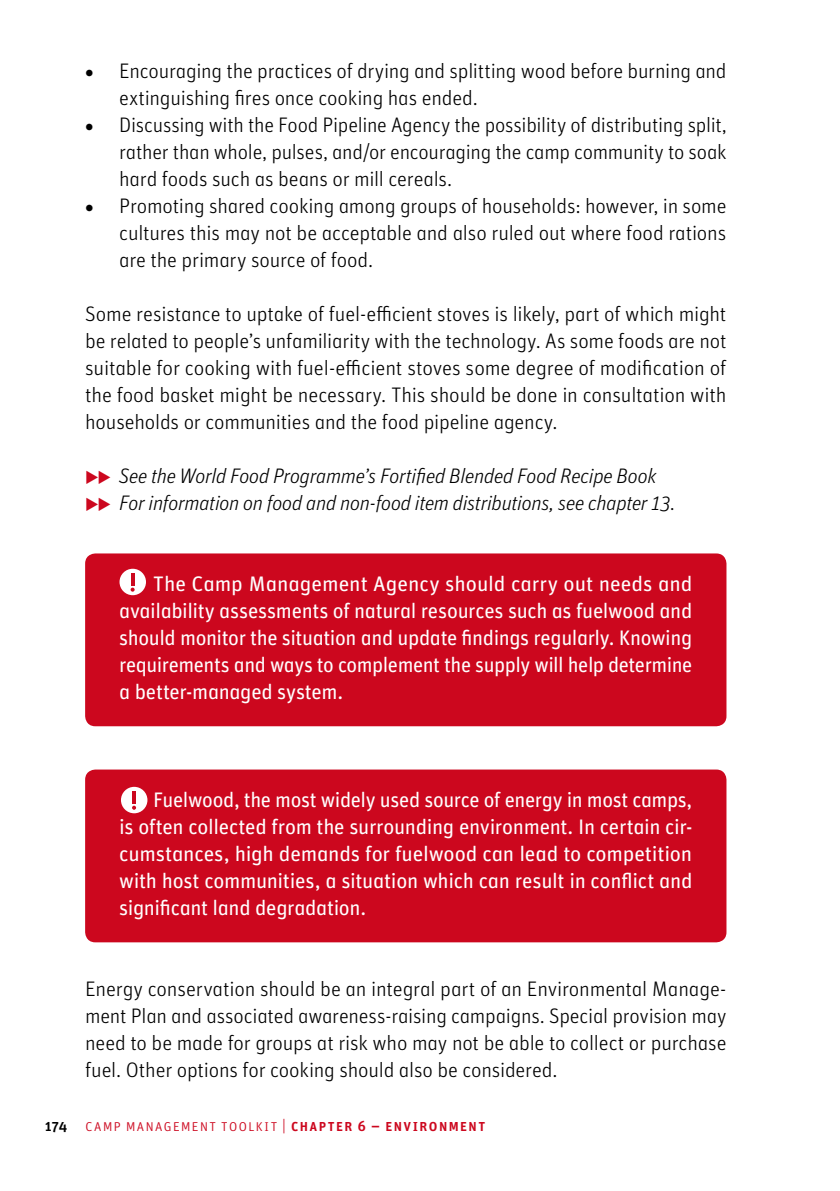
<style>
.page{position:relative;width:840px;height:1191px;background:#fff}
.page>*{position:absolute;margin:0;border:0;box-sizing:border-box;transform-origin:0 0}
.t1{font:21px/27px "Unit Light Alternate";letter-spacing:-.01em;color:#000;text-align:justify}
.t2{font:21px/27px "Unit Regular Alternate";letter-spacing:-.02em;color:#fff;text-align:justify}
.t3{font:italic 21px "Unit Light Alternate";letter-spacing:-.015em;color:#000}
.t4{font:16px "Unit Light SC";letter-spacing:.05em;color:#cc071e}
.s1{font-family:"Unit";font-weight:700}
.s2{color:#cc071e}
.s3{font-family:"Unit Medium SC";color:#000}
.s4{font-family:"Unit Medium SC"}
</style>
<div class="page">
<div style="left:85px;top:769px;width:641px;height:173px;background:#cc071e;border-radius:10px"></div>
<div style="left:85px;top:553px;width:641px;height:173px;background:#cc071e;border-radius:10px"></div>
<div style="left:119px;top:569px;width:27px;height:26px;background:#fff;border-radius:50%"></div>
<svg style="left:130px;top:573px;width:5px;height:18px"></svg>
<div style="left:121px;top:787px;width:26px;height:26px;background:#fff;border-radius:50%"></div>
<hr style="left:132px;top:791px;width:4px;height:12px;background:#cc071e">
<svg style="left:132px;top:805px;width:4px;height:4px"></svg>
<p class="t1" style="left:119px;top:57px;width:608px;text-indent:-34px"><span class="s1">•</span> Encouraging the practices of drying and splitting wood before burning and extinguishing fires once cooking has ended.</p>
<p class="t1" style="left:119px;top:111px;width:609px;text-indent:-34px"><span class="s1">•</span> Discussing with the Food Pipeline Agency the possibility of distributing split, rather than whole, pulses, and/or encouraging the camp community to soak hard foods such as beans or mill cereals.</p>
<p class="t1" style="left:119px;top:192px;width:608px;text-indent:-34px"><span class="s1">•</span> Promoting shared cooking among groups of households: however, in some cultures this may not be acceptable and also ruled out where food rations are the primary source of food.</p>
<p class="t1" style="left:85px;top:300px;width:642px">Some resistance to uptake of fuel-efficient stoves is likely, part of which might be related to people’s unfamiliarity with the technology. As some foods are not suitable for cooking with fuel-efficient stoves some degree of modification of the food basket might be necessary. This should be done in consultation with households or communities and the food pipeline agency.</p>
<p class="t3" style="left:85px;top:463px;width:572px"><span class="s2">◆◆</span> See the World Food Programme’s Fortified Blended Food Recipe Book</p>
<p class="t3" style="left:85px;top:490px;width:591px"><span class="s2">◆◆</span> For information on food and non-food item distributions, see chapter 13.</p>
<p class="t2" style="left:119px;top:570px;width:574px;text-indent:34px">The Camp Management Agency should carry out needs and availability assessments of natural resources such as fuelwood and should monitor the situation and update findings regularly. Knowing requirements and ways to complement the supply will help determine a better-managed system.</p>
<p class="t2" style="left:119px;top:786px;width:574px;text-indent:34px">Fuelwood, the most widely used source of energy in most camps, is often collected from the surrounding environment. In certain cir&shy;cumstances, high demands for fuelwood can lead to competition with host communities, a situation which can result in conflict and significant land degradation.</p>
<p class="t1" style="left:85px;top:975px;width:642px">Energy conservation should be an integral part of an Environmental Manage&shy;ment Plan and associated awareness-raising campaigns. Special provision may need to be made for groups at risk who may not be able to collect or purchase fuel. Other options for cooking should also be considered.</p>
<p class="t4" style="left:45px;top:1116px;width:442px"><span class="s3">174</span> camp management toolkit | <span class="s4">chapter 6 – environment</span></p>
</div>
